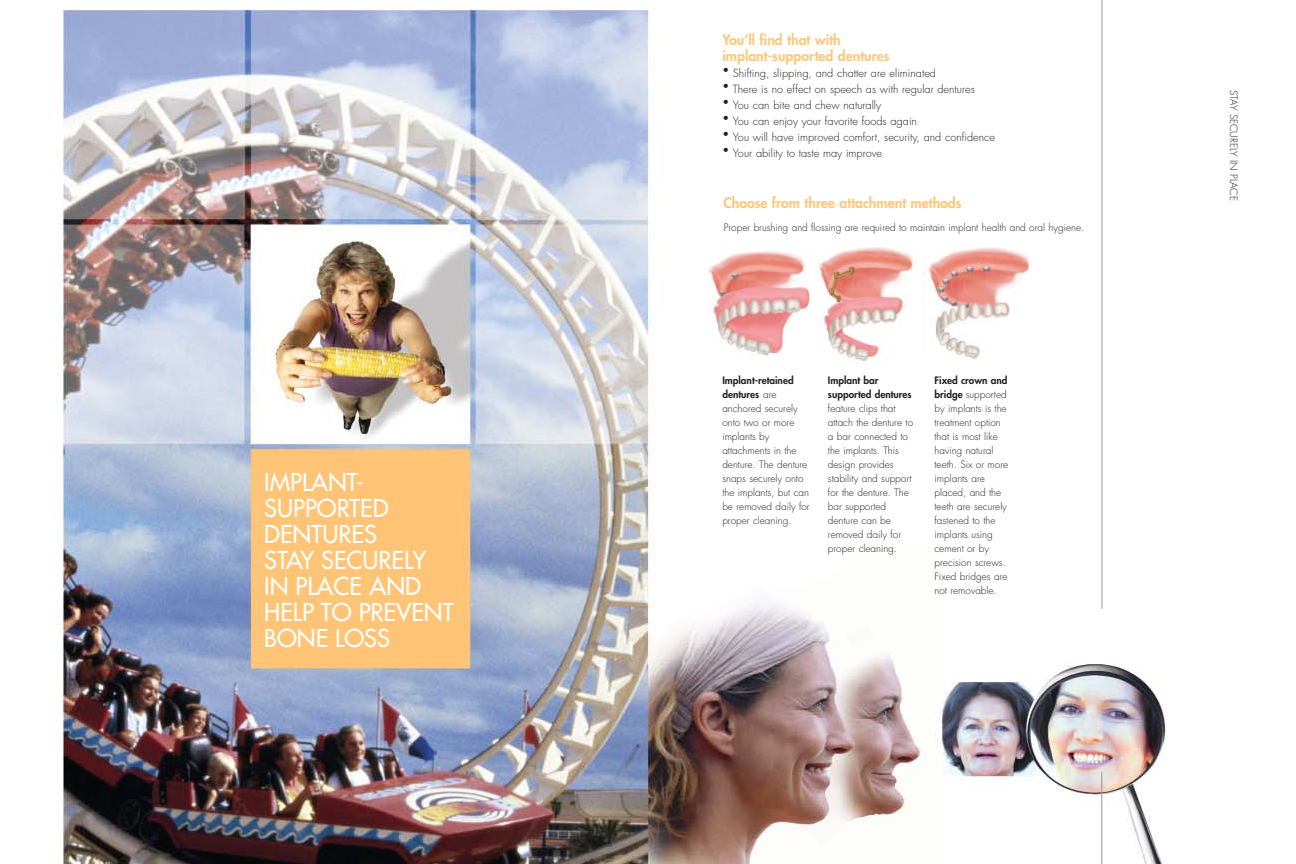
<style>
.page{position:relative;width:1296px;height:864px;background:#fff}
.page>*{position:absolute;margin:0;border:0;box-sizing:border-box;transform-origin:0 0}
.t1{font:24px/26px "Futura";color:#fff}
.t2{font:800 14px/16px "Futura";color:#fec778}
.t3{font:300 11px "Futura";color:#231f1f}
.t4{font:300 10px/14px "Futura";color:#231f1f}
.t5{font:800 10px/14px "Futura";color:#231f1f}
.s1{font-weight:800}
</style>
<div class="page">
<img style="left:55px;top:0;width:1112px;height:864px">
<hr style="left:1102px;top:0;width:1px;height:609px;background:#939497">
<hr style="left:1102px;top:772px;width:1px;height:92px;background:#939497">
<div style="left:708px;top:249px;width:105px;height:115px;background:#fff"></div>
<img style="left:708px;top:251px;width:103px;height:104px">
<img style="left:816px;top:248px;width:103px;height:115px">
<div style="left:926px;top:247px;width:105px;height:116px;background:#fff"></div>
<img style="left:927px;top:247px;width:103px;height:112px">
<h1 class="t1" style="left:264px;top:471px;width:191px">IMPLANT-<br>SUPPORTED<br>DENTURES<br>STAY SECURELY<br>IN PLACE AND<br>HELP TO PREVENT<br>BONE LOSS</h1>
<h2 class="t2" style="left:722px;top:33px;width:169px">You’ll find that with implant-supported dentures</h2>
<p class="t3" style="left:722px;top:68px;width:215px">• Shifting, slipping, and chatter are eliminated</p>
<p class="t3" style="left:722px;top:84px;width:254px">• There is no effect on speech as with regular dentures</p>
<p class="t3" style="left:722px;top:100px;width:160px">• You can bite and chew naturally</p>
<p class="t3" style="left:722px;top:116px;width:196px">• You can enjoy your favorite foods again</p>
<p class="t3" style="left:722px;top:132px;width:274px">• You will have improved comfort, security, and confidence</p>
<p class="t3" style="left:722px;top:148px;width:161px">• Your ability to taste may improve</p>
<h2 class="t2" style="left:723px;top:196px;width:240px">Choose from three attachment methods</h2>
<p class="t4" style="left:724px;top:221px;width:362px">Proper brushing and flossing are required to maintain implant health and oral hygiene.</p>
<p class="t4" style="left:722px;top:374px;width:89px"><span class="s1">Implant-retained dentures</span> are anchored securely onto two or more implants by attachments in the denture. The denture snaps securely onto the implants, but can be removed daily for proper cleaning.</p>
<p class="t5" style="left:828px;top:374px;width:85px">Implant bar supported dentures</p>
<p class="t4" style="left:828px;top:403px;width:87px">feature clips that attach the denture to a bar connected to the implants. This design provides stability and support for the denture. The bar supported denture can be removed daily for proper cleaning.</p>
<p class="t4" style="left:935px;top:375px;width:75px"><span class="s1">Fixed crown and bridge</span> supported by implants is the treatment option that is most like having natural teeth. Six or more implants are placed, and the teeth are securely fastened to the implants using cement or by precision screws.<br>Fixed bridges are not removable.</p>
<p class="t4" style="left:1240px;top:90px;width:112px;rotate:90deg">STAY SECURELY IN PLACE</p>
</div>
